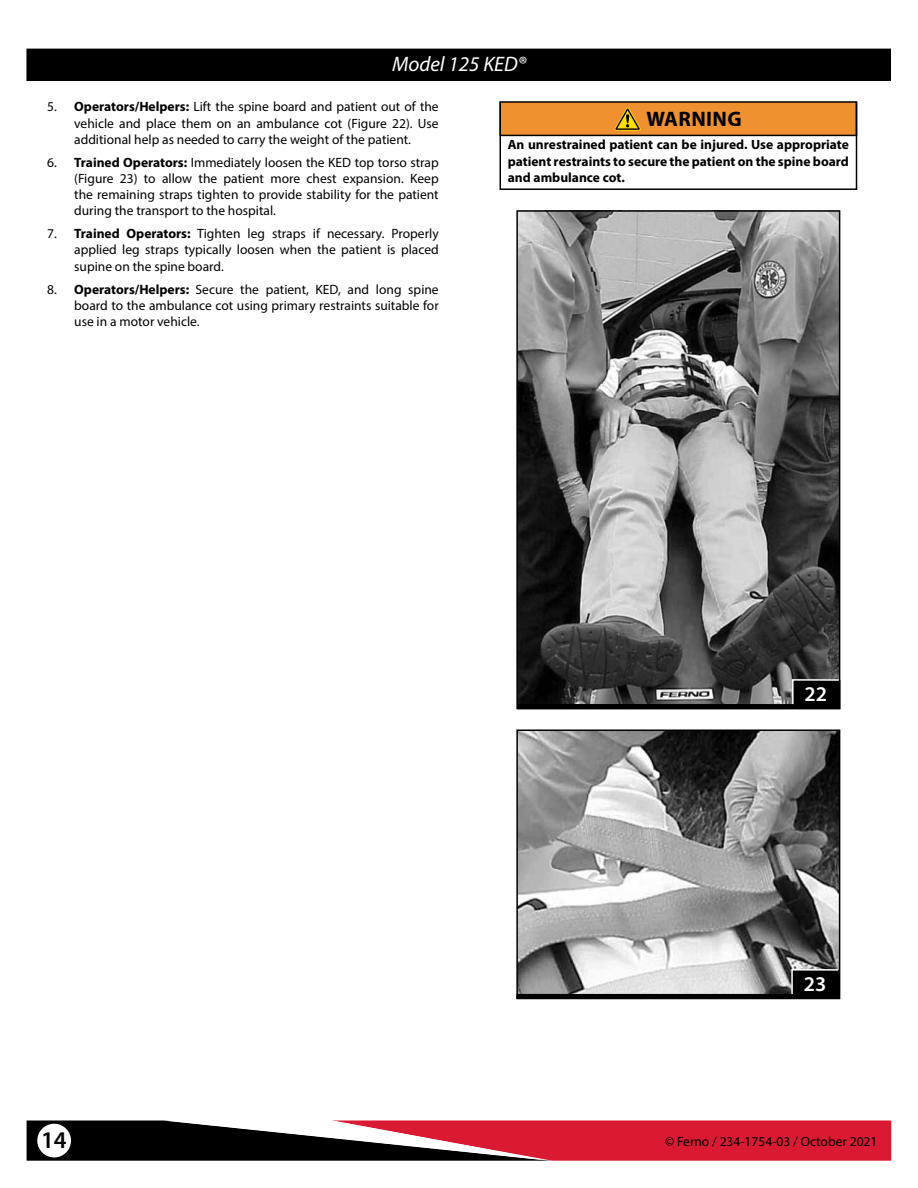
<style>
.page{position:relative;width:918px;height:1188px;background:#fff}
.page>*{position:absolute;margin:0;border:0;box-sizing:border-box;transform-origin:0 0}
.t1{font:600 24px "Myriad Pro";color:#000}
.t2{font:italic 21px "Myriad Pro";color:#fff}
.t3{font:700 21px "Myriad Pro";letter-spacing:.02em;color:#000}
.t4{font:600 21px "Myriad Pro";color:#fff}
.t5{font:13.5px/16.2px "Myriad Pro";color:#000;text-align:justify}
.t6{font:700 13.5px/16.2px "Myriad Pro";color:#000;text-align:justify}
.s1{font-weight:700}
</style>
<div class="page">
<div style="left:27px;top:49px;width:863px;height:31px;background:#000"></div>
<div style="left:26px;top:49px;width:865px;height:32px;border:2px solid #000"></div>
<svg style="left:27px;top:1120px;width:864px;height:41px;background:#902c39"></svg>
<div style="left:37px;top:1124px;width:34px;height:33px;background:#fff;border-radius:50%"></div>
<div style="left:500px;top:102px;width:356px;height:33px;background:#ef9131"></div>
<div style="left:500px;top:101px;width:357px;height:35px;border:2px solid #000"></div>
<svg style="left:615px;top:108px;width:26px;height:23px"></svg>
<div style="left:500px;top:101px;width:357px;height:89px;border:2px solid #000"></div>
<img style="left:519px;top:213px;width:318px;height:465px">
<div style="left:516px;top:210px;width:324px;height:499px;border:2px solid #000"></div>
<img style="left:519px;top:732px;width:318px;height:236px">
<div style="left:516px;top:729px;width:324px;height:270px;border:2px solid #000"></div>
<svg style="left:517px;top:678px;width:323px;height:31px;background:#393939"></svg>
<svg style="left:516px;top:968px;width:324px;height:31px;background:#8a8a8a"></svg>
<h2 class="t2" style="left:392px;top:51px;width:135px">Model 125 KED®</h2>
<p class="t5" style="left:74px;top:99px;width:366px;text-indent:-27px">5. <span class="s1">Operators/Helpers:</span> Lift the spine board and patient out of the vehicle and place them on an ambulance cot (Figure 22). Use additional help as needed to carry the weight of the patient.</p>
<p class="t5" style="left:74px;top:154px;width:366px;text-indent:-27px">6. <span class="s1">Trained Operators:</span> Immediately loosen the KED top torso strap (Figure 23) to allow the patient more chest expansion. Keep the remaining straps tighten to provide stability for the patient during the transport to the hospital.</p>
<p class="t5" style="left:74px;top:225px;width:366px;text-indent:-27px">7. <span class="s1">Trained Operators:</span> Tighten leg straps if necessary. Properly applied leg straps typically loosen when the patient is placed supine on the spine board.</p>
<p class="t5" style="left:74px;top:281px;width:366px;text-indent:-27px">8. <span class="s1">Operators/Helpers:</span> Secure the patient, KED, and long spine board to the ambulance cot using primary restraints suitable for use in a motor vehicle.</p>
<h2 class="t3" style="left:646px;top:106px;width:97px">WARNING</h2>
<p class="t6" style="left:508px;top:136px;width:343px">An unrestrained patient can be injured. Use appropriate patient restraints to secure the patient on the spine board and ambulance cot.</p>
<h2 class="t4" style="left:805px;top:681px;width:24px">22</h2>
<h2 class="t4" style="left:804px;top:970px;width:24px">23</h2>
<h1 class="t1" style="left:41px;top:1125px;width:27px">14</h1>
<p class="t5" style="left:665px;top:1133px;width:214px">© Ferno / 234-1754-03 / October 2021</p>
</div>
